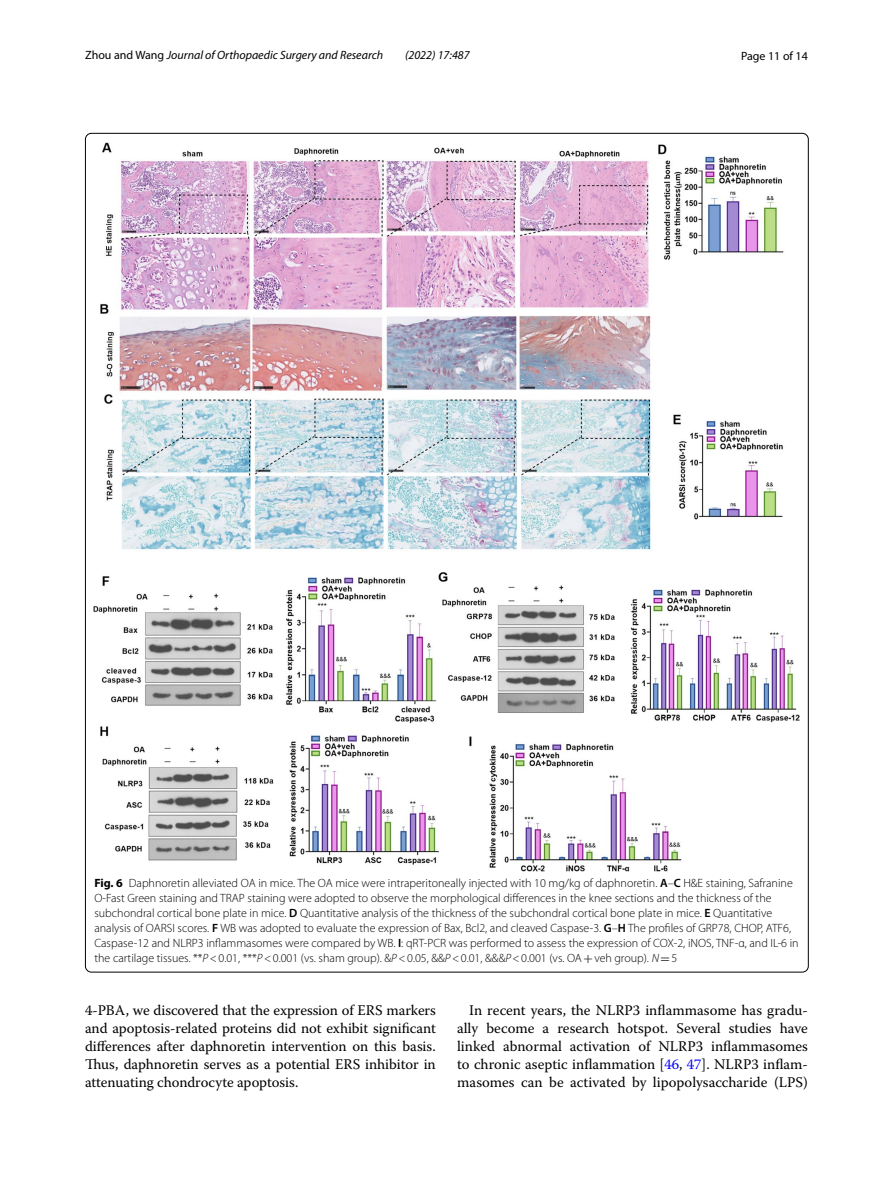
<style>
.page{position:relative;width:893px;height:1187px;background:#fff}
.page>*{position:absolute;margin:0;border:0;box-sizing:border-box;transform-origin:0 0}
.t1{font:14.7px/18px "Warnock Pro";color:#000;text-align:justify}
.t2{font:300 12px/15px "Myriad Pro";color:#000}
.t3{font:italic 12px "Myriad Pro";color:#000}
.t4{font:12px "Myriad Pro";color:#000}
.s1{font-style:normal}
.s2{font-weight:700}
.s3{font-weight:600}
.s4{font-style:italic}
.s5{font-family:"MTSY";font-weight:400}
.s6{color:#00f}
</style>
<div class="page">
<img style="left:94px;top:142px;width:706px;height:729px">
<p class="t3" style="left:85px;top:48px;width:300px"><span class="s1">Zhou and Wang</span> Journal of Orthopaedic Surgery and Research</p>
<p class="t3" style="left:405px;top:48px;width:66px">(2022) 17:487</p>
<p class="t4" style="left:741px;top:48px;width:68px">Page 11 of 14</p>
<p class="t2" style="left:94px;top:875px;width:706px"><span class="s2">Fig. 6</span> Daphnoretin alleviated OA in mice. The OA mice were intraperitoneally injected with 10 mg/kg of daphnoretin. <span class="s3">A</span>–<span class="s3">C</span> H&amp;E staining, Safranine O-Fast Green staining and TRAP staining were adopted to observe the morphological differences in the knee sections and the thickness of the subchondral cortical bone plate in mice. <span class="s3">D</span> Quantitative analysis of the thickness of the subchondral cortical bone plate in mice. <span class="s3">E</span> Quantitative analysis of OARSI scores. <span class="s3">F</span> WB was adopted to evaluate the expression of Bax, Bcl2, and cleaved Caspase-3. <span class="s3">G</span>–<span class="s3">H</span> The profiles of GRP78, CHOP, ATF6, Caspase-12 and NLRP3 inflammasomes were compared by WB. <span class="s3">I</span>: qRT-PCR was performed to assess the expression of COX-2, iNOS, TNF-α, and IL-6 in the cartilage tissues. **<span class="s4">P</span>&lt;0.01, ***<span class="s4">P</span>&lt;0.001 (vs. sham group). &amp;<span class="s4">P</span>&lt;0.05, &amp;&amp;<span class="s4">P</span>&lt;0.01, &amp;&amp;&amp;<span class="s4">P</span>&lt;0.001 (vs. OA<span class="s5">+</span>veh group). <span class="s4">N</span><span class="s5">=</span>5</p>
<p class="t1" style="left:85px;top:1000px;width:352px">4-PBA, we discovered that the expression of ERS markers and apoptosis-related proteins did not exhibit significant differences after daphnoretin intervention on this basis.<br>Thus, daphnoretin serves as a potential ERS inhibitor in attenuating chondrocyte apoptosis.</p>
<p class="t1" style="left:457px;top:1000px;width:352px;text-indent:12px">In recent years, the NLRP3 inflammasome has gradu&shy;ally become a research hotspot. Several studies have linked abnormal activation of NLRP3 inflammasomes to chronic aseptic inflammation [<span class="s6">46</span>, <span class="s6">47</span>]. NLRP3 inflam&shy;masomes can be activated by lipopolysaccharide (LPS)</p>
</div>
